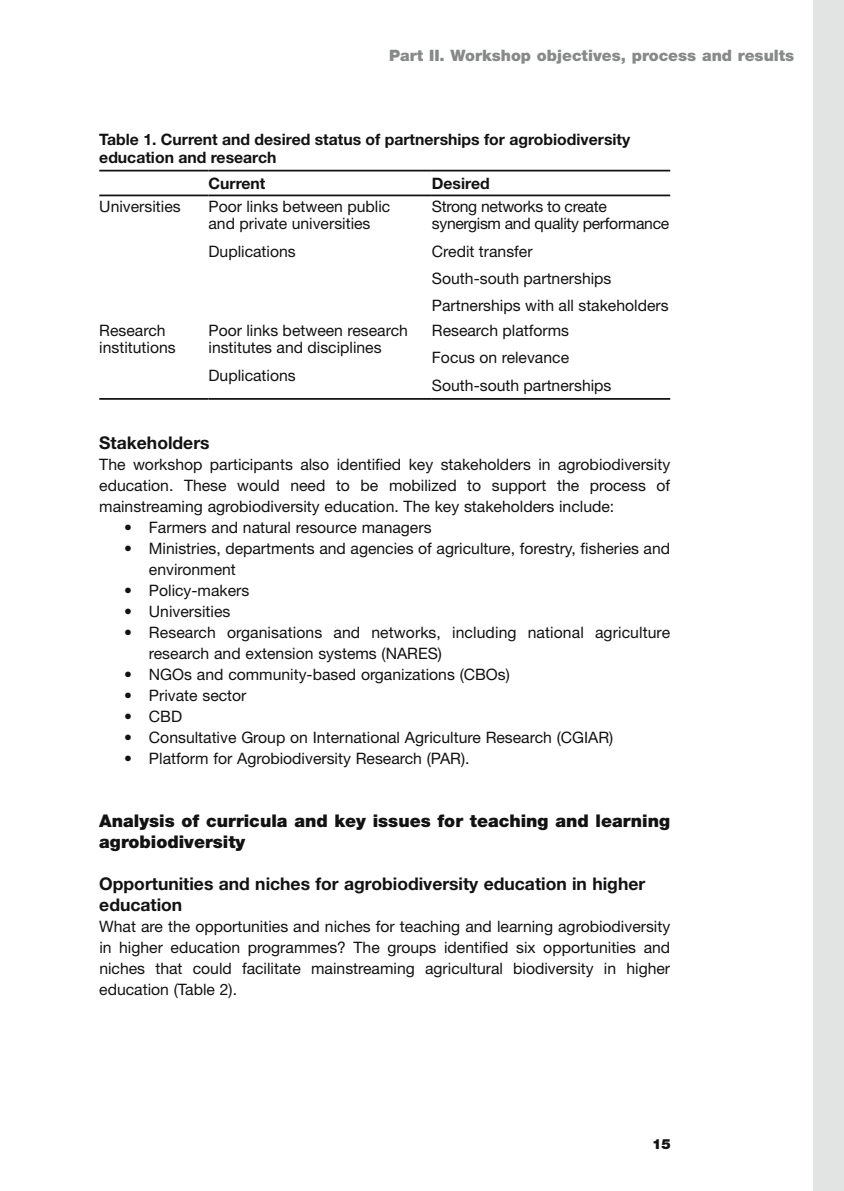
<style>
.page{position:relative;width:844px;height:1191px;background:#fff}
.page>*{position:absolute;margin:0;border:0;box-sizing:border-box;transform-origin:0 0}
.t1{font:700 17.5px/21px "Helvetica Neue LT Std";color:#121212}
.t2{font:900 17.5px/21px "Helvetica Neue LT Std";color:#121212}
.t3{font:15.75px/21px "Helvetica Neue LT Std";color:#121212}
.t4{font:700 15.75px/17.5px "Helvetica Neue LT Std";color:#121212}
.t5{font:15.75px/17.5px "Helvetica Neue LT Std";letter-spacing:-.02em;color:#121212}
.t6{font:900 15.75px "Helvetica Neue LT Std";color:#888a8a}
.t7{font:900 14px "Helvetica Neue LT Std";color:#121212}
</style>
<div class="page">
<div style="left:813px;top:0;width:30px;height:1191px;background:#e2e4e4"></div>
<hr style="left:99px;top:170px;width:109px;height:1px;background:#121212">
<hr style="left:208px;top:170px;width:224px;height:1px;background:#121212">
<hr style="left:432px;top:170px;width:238px;height:1px;background:#121212">
<hr style="left:99px;top:398px;width:109px;height:2px;background:#121212">
<hr style="left:208px;top:398px;width:224px;height:2px;background:#121212">
<hr style="left:432px;top:398px;width:238px;height:2px;background:#121212">
<hr style="left:99px;top:194px;width:109px;height:2px;background:#121212">
<hr style="left:208px;top:194px;width:224px;height:2px;background:#121212">
<hr style="left:432px;top:194px;width:238px;height:2px;background:#121212">
<p class="t6" style="left:389px;top:46px;width:406px">Part II. Workshop objectives, process and results</p>
<p class="t4" style="left:99px;top:130px;width:532px">Table 1. Current and desired status of partnerships for agrobiodiversity education and research</p>
<p class="t4" style="left:208px;top:174px;width:58px">Current</p>
<p class="t4" style="left:432px;top:174px;width:59px">Desired</p>
<p class="t3" style="left:99px;top:195px;width:83px">Universities</p>
<p class="t3" style="left:208px;top:197px;width:183px;line-height:17.5px">Poor links between public and private universities</p>
<p class="t3" style="left:208px;top:240px;width:89px">Duplications</p>
<p class="t5" style="left:432px;top:197px;width:239px">Strong networks to create synergism and quality performance</p>
<p class="t3" style="left:432px;top:237px;width:238px;line-height:27.5px">Credit transfer<br>South-south partnerships<br>Partnerships with all stakeholders</p>
<p class="t3" style="left:99px;top:321px;width:78px;line-height:17.5px">Research institutions</p>
<p class="t3" style="left:208px;top:321px;width:201px;line-height:17.5px">Poor links between research institutes and disciplines</p>
<p class="t3" style="left:208px;top:364px;width:89px">Duplications</p>
<p class="t3" style="left:432px;top:316px;width:181px;line-height:27.5px">Research platforms<br>Focus on relevance<br>South-south partnerships</p>
<p class="t1" style="left:99px;top:431px;width:112px">Stakeholders</p>
<p class="t3" style="left:99px;top:453px;width:572px;text-align:justify">The workshop participants also identified key stakeholders in agrobiodiversity education. These would need to be mobilized to support the process of mainstreaming agrobiodiversity education. The key stakeholders include:</p>
<p class="t3" style="left:124px;top:516px;width:309px">• Farmers and natural resource managers</p>
<p class="t3" style="left:149px;top:537px;width:522px;text-indent:-25px">• Ministries, departments and agencies of agriculture, forestry, fisheries and environment</p>
<p class="t3" style="left:124px;top:579px;width:127px">• Policy-makers</p>
<p class="t3" style="left:124px;top:600px;width:108px">• Universities</p>
<p class="t3" style="left:149px;top:621px;width:522px;text-indent:-25px">• Research organisations and networks, including national agriculture research and extension systems (NARES)</p>
<p class="t3" style="left:124px;top:663px;width:387px">• NGOs and community-based organizations (CBOs)</p>
<p class="t3" style="left:124px;top:684px;width:124px">• Private sector</p>
<p class="t3" style="left:124px;top:705px;width:60px">• CBD</p>
<p class="t3" style="left:124px;top:726px;width:490px">• Consultative Group on International Agriculture Research (CGIAR)</p>
<p class="t3" style="left:124px;top:747px;width:347px">• Platform for Agrobiodiversity Research (PAR).</p>
<p class="t2" style="left:99px;top:810px;width:572px">Analysis of curricula and key issues for teaching and learning agrobiodiversity</p>
<p class="t1" style="left:99px;top:872px;width:547px">Opportunities and niches for agrobiodiversity education in higher education</p>
<p class="t3" style="left:99px;top:915px;width:572px;text-align:justify">What are the opportunities and niches for teaching and learning agrobiodiversity in higher education programmes? The groups identified six opportunities and niches that could facilitate mainstreaming agricultural biodiversity in higher education (Table 2).</p>
<p class="t7" style="left:651px;top:1135px;width:20px">15</p>
</div>
